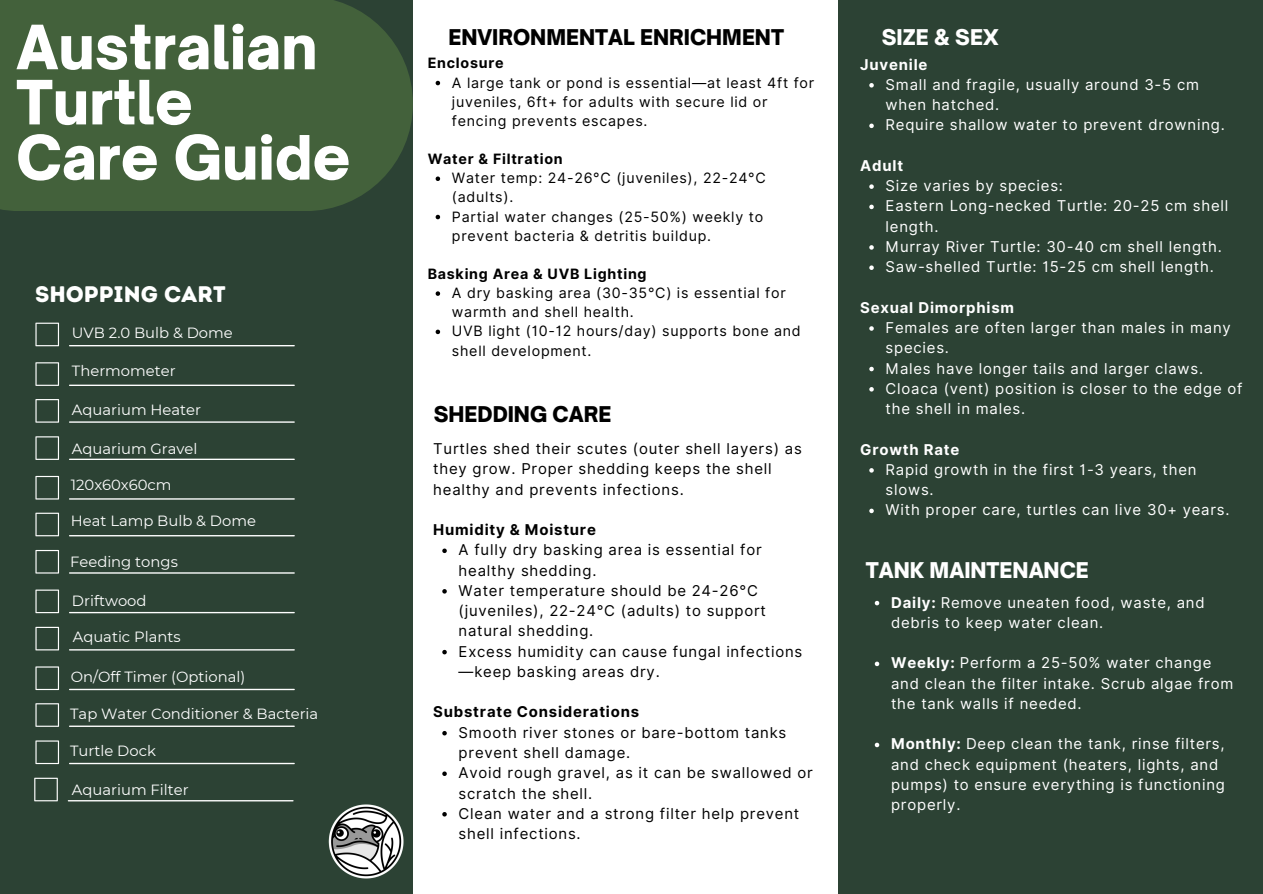
<style>
.page{position:relative;width:1263px;height:894px;background:#fff}
.page>*{position:absolute;margin:0;border:0;box-sizing:border-box;transform-origin:0 0}
.t1{font:900 58.35px/55.2px "Open Sauce One";color:#fff}
.t2{font:22.5px "Intro Rust Base";color:#fff}
.t3{font:900 20.85px "Open Sauce One";color:#000}
.t4{font:900 20.85px "Open Sauce One";color:#fff}
.t5{font:14.85px/20.2px "Inter";letter-spacing:.055em;color:#fff}
.t6{font:14.85px/20.2px "Inter";letter-spacing:.055em;color:#000}
.t7{font:700 14.85px "Inter";letter-spacing:.055em;color:#000}
.t8{font:700 14.85px "Inter";letter-spacing:.055em;color:#fff}
.t9{font:14.7px "Montserrat";color:#fff}
.t10{font:14.25px/19.2px "Inter";letter-spacing:.05em;color:#000}
.t11{font:700 14.25px "Inter";letter-spacing:.05em;color:#000}
.s1{font-weight:700}
</style>
<div class="page">
<div style="left:0;top:0;width:413px;height:893px;background:#2c4234"></div>
<div style="left:838px;top:0;width:424px;height:893px;background:#2c4234"></div>
<div style="left:0;top:0;width:413px;height:211px;background:#43613b"></div>
<img style="left:329px;top:804px;width:74px;height:74px">
<svg style="left:34px;top:777px;width:24px;height:24px"></svg>
<hr style="left:68px;top:799px;width:226px;height:2px;background:#fff">
<svg style="left:35px;top:322px;width:24px;height:24px"></svg>
<hr style="left:69px;top:345px;width:226px;height:1px;background:#fff">
<svg style="left:35px;top:362px;width:24px;height:24px"></svg>
<hr style="left:69px;top:384px;width:226px;height:2px;background:#fff">
<svg style="left:35px;top:399px;width:24px;height:23px"></svg>
<hr style="left:69px;top:421px;width:226px;height:1px;background:#fff">
<svg style="left:35px;top:436px;width:24px;height:24px"></svg>
<hr style="left:69px;top:458px;width:226px;height:2px;background:#fff">
<svg style="left:35px;top:476px;width:24px;height:23px"></svg>
<hr style="left:69px;top:498px;width:226px;height:1px;background:#fff">
<svg style="left:35px;top:512px;width:24px;height:24px"></svg>
<hr style="left:69px;top:535px;width:226px;height:1px;background:#fff">
<svg style="left:35px;top:549px;width:24px;height:24px"></svg>
<hr style="left:69px;top:572px;width:226px;height:1px;background:#fff">
<svg style="left:35px;top:589px;width:24px;height:24px"></svg>
<hr style="left:69px;top:611px;width:226px;height:2px;background:#fff">
<svg style="left:35px;top:626px;width:24px;height:24px"></svg>
<hr style="left:69px;top:649px;width:226px;height:1px;background:#fff">
<svg style="left:35px;top:666px;width:24px;height:23px"></svg>
<hr style="left:69px;top:688px;width:226px;height:2px;background:#fff">
<svg style="left:35px;top:703px;width:24px;height:23px"></svg>
<hr style="left:69px;top:725px;width:226px;height:1px;background:#fff">
<svg style="left:35px;top:740px;width:24px;height:23px"></svg>
<hr style="left:69px;top:762px;width:226px;height:1px;background:#fff">
<svg style="left:869px;top:83px;width:5px;height:4px"></svg>
<svg style="left:869px;top:123px;width:5px;height:5px"></svg>
<svg style="left:869px;top:184px;width:5px;height:5px"></svg>
<svg style="left:869px;top:204px;width:5px;height:5px"></svg>
<svg style="left:869px;top:245px;width:5px;height:4px"></svg>
<svg style="left:869px;top:265px;width:5px;height:5px"></svg>
<svg style="left:869px;top:326px;width:5px;height:4px"></svg>
<svg style="left:869px;top:366px;width:5px;height:5px"></svg>
<svg style="left:869px;top:387px;width:5px;height:4px"></svg>
<svg style="left:869px;top:468px;width:5px;height:4px"></svg>
<svg style="left:869px;top:508px;width:5px;height:5px"></svg>
<svg style="left:442px;top:548px;width:5px;height:5px"></svg>
<svg style="left:442px;top:589px;width:5px;height:4px"></svg>
<svg style="left:442px;top:649px;width:5px;height:5px"></svg>
<svg style="left:442px;top:731px;width:5px;height:4px"></svg>
<svg style="left:442px;top:771px;width:5px;height:4px"></svg>
<svg style="left:442px;top:812px;width:5px;height:4px"></svg>
<svg style="left:875px;top:600px;width:4px;height:5px"></svg>
<svg style="left:875px;top:661px;width:4px;height:5px"></svg>
<svg style="left:875px;top:742px;width:4px;height:5px"></svg>
<svg style="left:436px;top:81px;width:4px;height:4px"></svg>
<svg style="left:436px;top:176px;width:4px;height:5px"></svg>
<svg style="left:436px;top:215px;width:4px;height:4px"></svg>
<svg style="left:436px;top:291px;width:4px;height:5px"></svg>
<svg style="left:436px;top:329px;width:4px;height:5px"></svg>
<h1 class="t1" style="left:16px;top:19px;width:336px">Australian<br>Turtle<br>Care Guide</h1>
<h3 class="t2" style="left:35px;top:281px;width:192px">SHOPPING CART</h3>
<p class="t9" style="left:72px;top:323px;width:162px">UVB 2.0 Bulb &amp; Dome</p>
<p class="t9" style="left:72px;top:362px;width:105px">Thermometer</p>
<p class="t9" style="left:72px;top:400px;width:131px">Aquarium Heater</p>
<p class="t9" style="left:72px;top:439px;width:127px">Aquarium Gravel</p>
<p class="t9" style="left:71px;top:475px;width:102px">120x60x60cm</p>
<p class="t9" style="left:71px;top:512px;width:187px">Heat Lamp Bulb &amp; Dome</p>
<p class="t9" style="left:70px;top:553px;width:109px">Feeding tongs</p>
<p class="t9" style="left:72px;top:591px;width:76px">Driftwood</p>
<p class="t9" style="left:73px;top:627px;width:109px">Aquatic Plants</p>
<p class="t9" style="left:71px;top:667px;width:176px">On/Off Timer (Optional)</p>
<p class="t9" style="left:70px;top:704px;width:250px">Tap Water Conditioner &amp; Bacteria</p>
<p class="t9" style="left:70px;top:741px;width:87px">Turtle Dock</p>
<p class="t9" style="left:72px;top:780px;width:118px">Aquarium Filter</p>
<p class="t3" style="left:448px;top:24px;width:337px">ENVIRONMENTAL ENRICHMENT</p>
<p class="t4" style="left:882px;top:24px;width:118px">SIZE &amp; SEX</p>
<p class="t8" style="left:860px;top:55px;width:69px">Juvenile</p>
<p class="t5" style="left:886px;top:74px;width:315px">Small and fragile, usually around 3-5 cm when hatched.</p>
<p class="t5" style="left:886px;top:115px;width:341px">Require shallow water to prevent drowning.</p>
<p class="t8" style="left:860px;top:156px;width:44px">Adult</p>
<p class="t5" style="left:886px;top:175px;width:179px">Size varies by species:</p>
<p class="t5" style="left:886px;top:196px;width:344px">Eastern Long-necked Turtle: 20-25 cm shell length.</p>
<p class="t5" style="left:886px;top:236px;width:338px">Murray River Turtle: 30-40 cm shell length.</p>
<p class="t5" style="left:886px;top:256px;width:330px">Saw-shelled Turtle: 15-25 cm shell length.</p>
<p class="t8" style="left:860px;top:298px;width:155px">Sexual Dimorphism</p>
<p class="t5" style="left:886px;top:317px;width:347px">Females are often larger than males in many species.</p>
<p class="t5" style="left:886px;top:358px;width:319px">Males have longer tails and larger claws.</p>
<p class="t5" style="left:886px;top:378px;width:358px">Cloaca (vent) position is closer to the edge of the shell in males.</p>
<h2 class="t8" style="left:860px;top:440px;width:100px">Growth Rate</h2>
<h4 class="t5" style="left:886px;top:459px;width:312px">Rapid growth in the first 1-3 years, then slows.</h4>
<p class="t5" style="left:886px;top:499px;width:345px">With proper care, turtles can live 30+ years.</p>
<p class="t11" style="left:428px;top:55px;width:77px">Enclosure</p>
<p class="t10" style="left:452px;top:73px;width:364px">A large tank or pond is essential—at least 4ft for juveniles, 6ft+ for adults with secure lid or fencing prevents escapes.</p>
<h2 class="t11" style="left:428px;top:150px;width:136px">Water &amp; Filtration</h2>
<h4 class="t10" style="left:452px;top:168px;width:315px">Water temp: 24-26°C (juveniles), 22-24°C (adults).</h4>
<p class="t10" style="left:452px;top:207px;width:313px">Partial water changes (25-50%) weekly to prevent bacteria &amp; detritis buildup.</p>
<p class="t11" style="left:428px;top:265px;width:220px">Basking Area &amp; UVB Lighting</p>
<h4 class="t10" style="left:452px;top:283px;width:335px">A dry basking area (30-35°C) is essential for warmth and shell health.</h4>
<p class="t10" style="left:452px;top:321px;width:350px">UVB light (10-12 hours/day) supports bone and shell development.</p>
<p class="t3" style="left:434px;top:401px;width:179px">SHEDDING CARE</p>
<h4 class="t6" style="left:433px;top:438px;width:370px">Turtles shed their scutes (outer shell layers) as they grow. Proper shedding keeps the shell healthy and prevents infections.</h4>
<p class="t7" style="left:433px;top:520px;width:164px">Humidity &amp; Moisture</p>
<p class="t6" style="left:459px;top:539px;width:305px">A fully dry basking area is essential for healthy shedding.</p>
<h4 class="t6" style="left:459px;top:580px;width:309px">Water temperature should be 24-26°C (juveniles), 22-24°C (adults) to support natural shedding.</h4>
<p class="t6" style="left:459px;top:641px;width:345px">Excess humidity can cause fungal infections —keep basking areas dry.</p>
<p class="t7" style="left:433px;top:703px;width:207px">Substrate Considerations</p>
<h2 class="t6" style="left:459px;top:722px;width:329px">Smooth river stones or bare-bottom tanks prevent shell damage.</h2>
<p class="t6" style="left:459px;top:762px;width:356px">Avoid rough gravel, as it can be swallowed or scratch the shell.</p>
<h4 class="t6" style="left:459px;top:803px;width:342px">Clean water and a strong filter help prevent shell infections.</h4>
<p class="t4" style="left:866px;top:557px;width:225px">TANK MAINTENANCE</p>
<p class="t5" style="left:891px;top:592px;width:315px"><span class="s1">Daily:</span> Remove uneaten food, waste, and debris to keep water clean.</p>
<p class="t5" style="left:891px;top:652px;width:344px"><span class="s1">Weekly:</span> Perform a 25-50% water change and clean the filter intake. Scrub algae from the tank walls if needed.</p>
<h4 class="t5" style="left:891px;top:733px;width:335px"><span class="s1">Monthly:</span> Deep clean the tank, rinse filters, and check equipment (heaters, lights, and pumps) to ensure everything is functioning properly.</h4>
</div>
